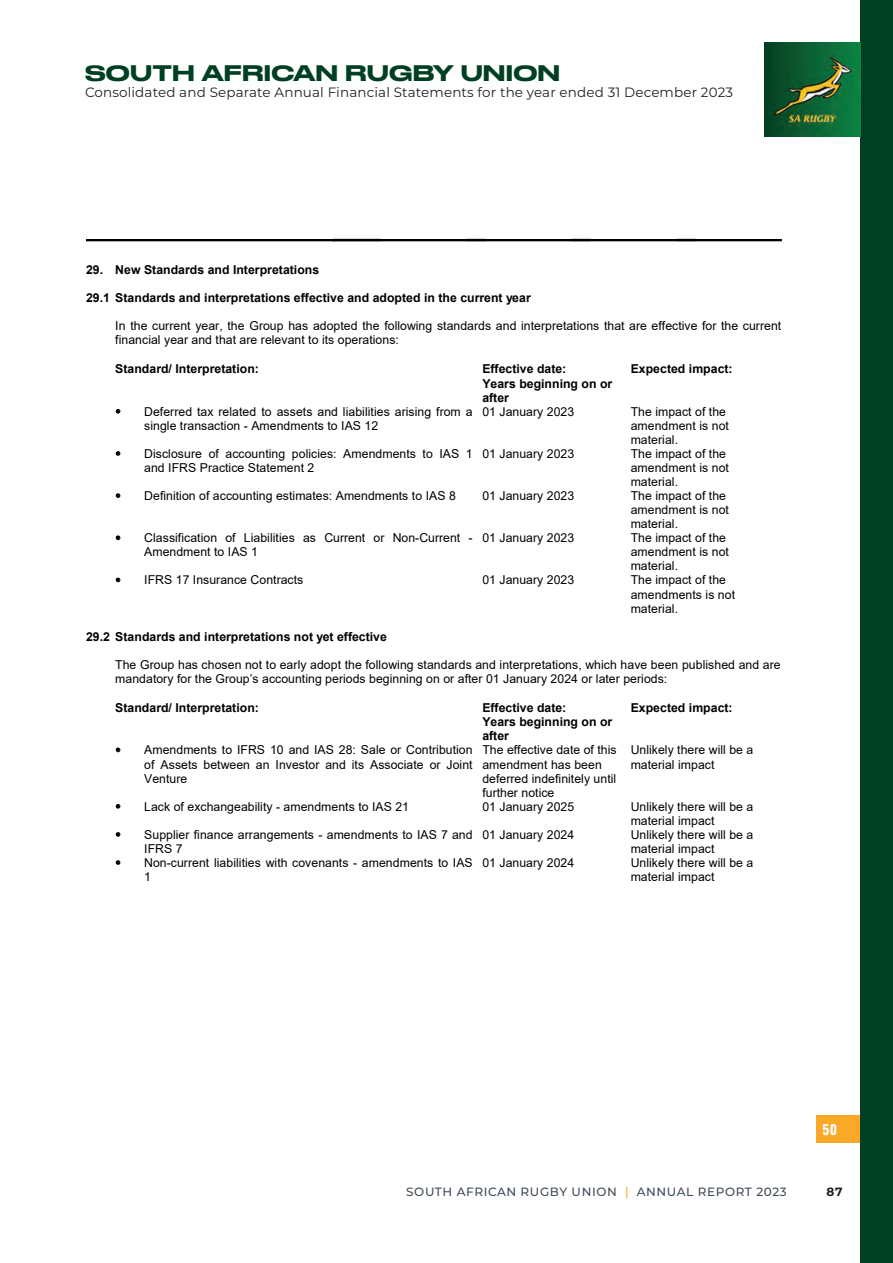
<style>
.page{position:relative;width:893px;height:1263px;background:#fff}
.page>*{position:absolute;margin:0;border:0;box-sizing:border-box;transform-origin:0 0}
.t1{font:500 21px "Druk Wide Web";letter-spacing:.01em;color:#003f22}
.t2{font:13.5px "Montserrat";letter-spacing:.01em;color:#231f20}
.t3{font:700 13.5px "Oswald";color:#fff}
.t4{font:12.3px/14.1px "Arial";letter-spacing:.005em;color:#000}
.t5{font:700 12.3px/14.1px "Arial";color:#000}
.t6{font:500 12px "Montserrat";letter-spacing:.05em;color:#404b57}
.t7{font:700 12px "Montserrat";color:#231f20}
.s1{color:#faa825}
</style>
<div class="page">
<div style="left:816px;top:1115px;width:77px;height:28px;background:#faa825"></div>
<hr style="left:86px;top:239px;width:247px;height:1px;background:#000">
<hr style="left:86px;top:240px;width:247px;height:1px;background:#000">
<hr style="left:86px;top:241px;width:247px;height:1px;background:#000">
<hr style="left:333px;top:239px;width:48px;height:1px;background:#000">
<hr style="left:333px;top:240px;width:48px;height:1px;background:#000">
<hr style="left:333px;top:241px;width:48px;height:1px;background:#000">
<hr style="left:381px;top:239px;width:85px;height:1px;background:#000">
<hr style="left:381px;top:240px;width:85px;height:1px;background:#000">
<hr style="left:381px;top:241px;width:85px;height:1px;background:#000">
<svg style="left:466px;top:239px;width:20px;height:3px"></svg>
<hr style="left:486px;top:239px;width:85px;height:1px;background:#000">
<hr style="left:486px;top:240px;width:85px;height:1px;background:#000">
<hr style="left:486px;top:241px;width:85px;height:1px;background:#000">
<svg style="left:571px;top:239px;width:20px;height:3px"></svg>
<hr style="left:591px;top:239px;width:85px;height:1px;background:#000">
<hr style="left:591px;top:240px;width:85px;height:1px;background:#000">
<hr style="left:591px;top:241px;width:85px;height:1px;background:#000">
<svg style="left:676px;top:239px;width:20px;height:3px"></svg>
<hr style="left:696px;top:239px;width:85px;height:1px;background:#000">
<hr style="left:696px;top:240px;width:85px;height:1px;background:#000">
<hr style="left:696px;top:241px;width:85px;height:1px;background:#000">
<div style="left:861px;top:0;width:32px;height:1263px;background:#003f22"></div>
<img style="left:765px;top:43px;width:96px;height:93px">
<p class="t1" style="left:85px;top:56px;width:477px">SOUTH AFRICAN RUGBY UNION</p>
<p class="t2" style="left:85px;top:83px;width:650px">Consolidated and Separate Annual Financial Statements for the year ended 31 December 2023</p>
<p class="t5" style="left:86px;top:263px;width:235px">29. New Standards and Interpretations</p>
<p class="t5" style="left:86px;top:291px;width:446px">29.1 Standards and interpretations effective and adopted in the current year</p>
<p class="t4" style="left:115px;top:318px;width:667px">In the current year, the Group has adopted the following standards and interpretations that are effective for the current financial year and that are relevant to its operations:</p>
<p class="t5" style="left:115px;top:362px;width:145px">Standard/ Interpretation:</p>
<p class="t5" style="left:482px;top:362px;width:132px">Effective date:<br>Years beginning on or after</p>
<p class="t5" style="left:631px;top:362px;width:103px">Expected impact:</p>
<p class="t4" style="left:144px;top:404px;width:330px;text-indent:-29px">• Deferred tax related to assets and liabilities arising from a single transaction - Amendments to IAS 12</p>
<p class="t4" style="left:482px;top:404px;width:93px">01 January 2023</p>
<p class="t4" style="left:631px;top:404px;width:100px">The impact of the amendment is not material.</p>
<p class="t4" style="left:144px;top:446px;width:330px;text-indent:-29px">• Disclosure of accounting policies: Amendments to IAS 1 and IFRS Practice Statement 2</p>
<p class="t4" style="left:482px;top:446px;width:93px">01 January 2023</p>
<p class="t4" style="left:631px;top:446px;width:100px">The impact of the amendment is not material.</p>
<p class="t4" style="left:115px;top:489px;width:342px">• Definition of accounting estimates: Amendments to IAS 8</p>
<p class="t4" style="left:482px;top:489px;width:93px">01 January 2023</p>
<p class="t4" style="left:631px;top:489px;width:100px">The impact of the amendment is not material.</p>
<p class="t4" style="left:144px;top:531px;width:330px;text-indent:-29px">• Classification of Liabilities as Current or Non-Current -<br>Amendment to IAS 1</p>
<p class="t4" style="left:482px;top:531px;width:93px">01 January 2023</p>
<p class="t4" style="left:631px;top:531px;width:100px">The impact of the amendment is not material.</p>
<p class="t4" style="left:115px;top:573px;width:190px">• IFRS 17 Insurance Contracts</p>
<p class="t4" style="left:482px;top:573px;width:93px">01 January 2023</p>
<p class="t4" style="left:631px;top:573px;width:106px">The impact of the amendments is not material.</p>
<p class="t5" style="left:86px;top:629px;width:302px">29.2 Standards and interpretations not yet effective</p>
<p class="t4" style="left:115px;top:657px;width:667px">The Group has chosen not to early adopt the following standards and interpretations, which have been published and are mandatory for the Group’s accounting periods beginning on or after 01 January 2024 or later periods:</p>
<p class="t5" style="left:115px;top:701px;width:145px">Standard/ Interpretation:</p>
<p class="t5" style="left:482px;top:701px;width:132px">Effective date:<br>Years beginning on or after</p>
<p class="t5" style="left:631px;top:701px;width:103px">Expected impact:</p>
<p class="t4" style="left:144px;top:743px;width:330px;text-align:justify;text-indent:-29px">• Amendments to IFRS 10 and IAS 28: Sale or Contribution of Assets between an Investor and its Associate or Joint Venture</p>
<p class="t4" style="left:482px;top:743px;width:136px">The effective date of this amendment has been deferred indefinitely until further notice</p>
<p class="t4" style="left:631px;top:743px;width:124px">Unlikely there will be a material impact</p>
<p class="t4" style="left:115px;top:799px;width:295px">• Lack of exchangeability - amendments to IAS 21</p>
<p class="t4" style="left:482px;top:799px;width:93px">01 January 2025</p>
<p class="t4" style="left:631px;top:799px;width:124px">Unlikely there will be a material impact</p>
<p class="t4" style="left:144px;top:827px;width:330px;text-indent:-29px">• Supplier finance arrangements - amendments to IAS 7 and<br>IFRS 7</p>
<p class="t4" style="left:482px;top:827px;width:93px">01 January 2024</p>
<p class="t4" style="left:631px;top:827px;width:124px">Unlikely there will be a material impact</p>
<p class="t4" style="left:144px;top:855px;width:330px;text-indent:-29px">• Non-current liabilities with covenants - amendments to IAS<br>1</p>
<p class="t4" style="left:482px;top:855px;width:93px">01 January 2024</p>
<p class="t4" style="left:631px;top:855px;width:124px">Unlikely there will be a material impact</p>
<p class="t3" style="left:822px;top:1123px;width:16px">50</p>
<p class="t6" style="left:406px;top:1183px;width:382px">SOUTH AFRICAN RUGBY UNION <span class="s1">|</span> ANNUAL REPORT 2023</p>
<p class="t7" style="left:827px;top:1182px;width:17px">87</p>
</div>
